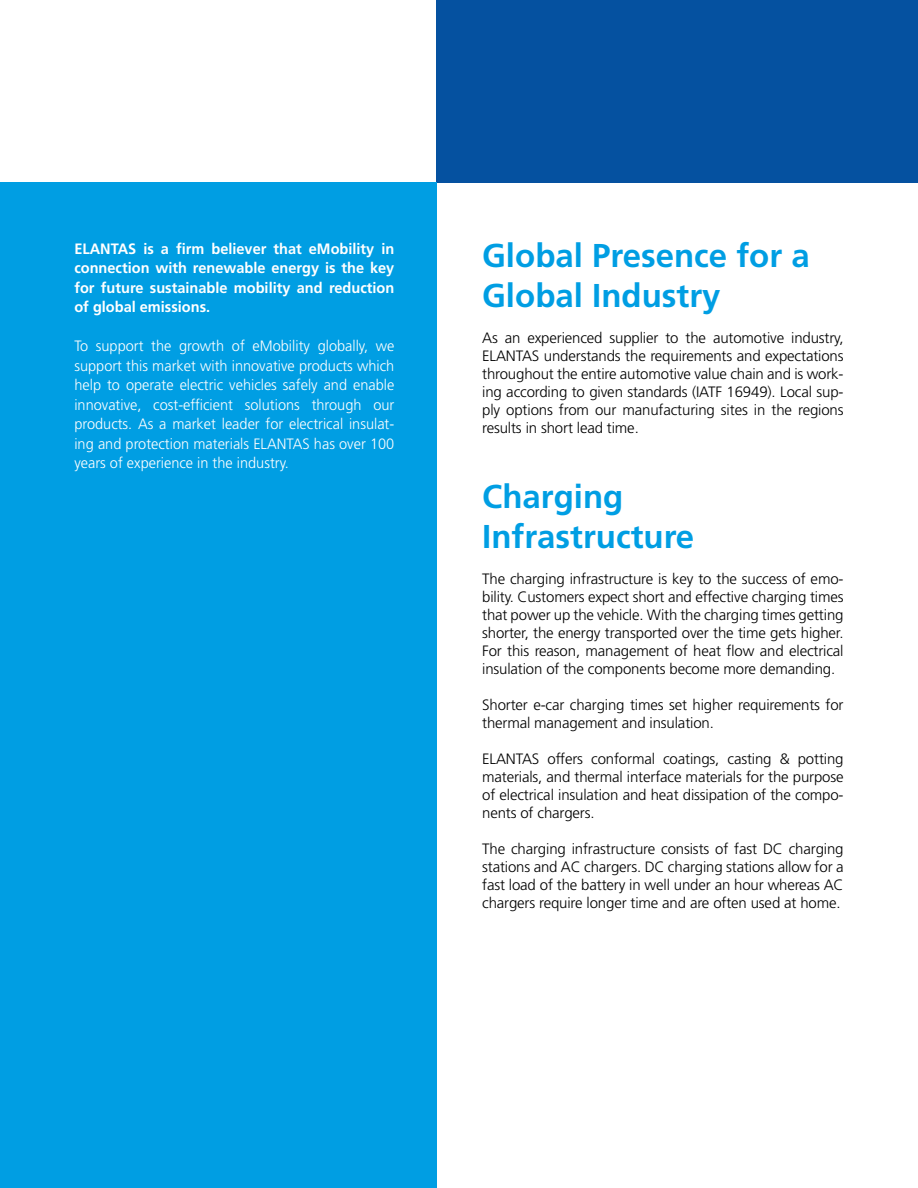
<style>
.page{position:relative;width:918px;height:1188px;background:#fff}
.page>*{position:absolute;margin:0;border:0;box-sizing:border-box;transform-origin:0 0}
.t1{font:700 33px/39.6px "Frutiger LT Std";color:#009ee3}
.t2{font:300 15px/18px "Frutiger LT Std";letter-spacing:-.01em;color:#000;text-align:justify}
.t3{font:300 15px/19.5px "Frutiger LT Std";color:#fff;text-align:justify}
.t4{font:700 15px/19.5px "Frutiger LT Std";color:#fff;text-align:justify}
</style>
<div class="page">
<div style="left:437px;top:0;width:481px;height:183px;background:#0551a0"></div>
<div style="left:0;top:183px;width:437px;height:1005px;background:#009ee3"></div>
<p class="t4" style="left:74px;top:239px;width:321px">ELANTAS is a firm believer that eMobility in connection with renewable energy is the key for future sustainable mobility and reduction of global emissions.</p>
<p class="t3" style="left:74px;top:336px;width:321px">To support the growth of eMobility globally, we support this market with innovative products which help to operate electric vehicles safely and enable innovative, cost-efficient solutions through our products. As a market leader for electrical insulat&shy;ing and protection materials ELANTAS has over 100 years of experience in the industry.</p>
<h1 class="t1" style="left:482px;top:236px;width:329px">Global Presence for a<br>Global Industry</h1>
<p class="t2" style="left:482px;top:329px;width:363px">As an experienced supplier to the automotive industry, ELANTAS understands the requirements and expectations throughout the entire automotive value chain and is work&shy;ing according to given standards (IATF 16949). Local sup&shy;ply options from our manufacturing sites in the regions results in short lead time.</p>
<h1 class="t1" style="left:482px;top:477px;width:214px">Charging<br>Infrastructure</h1>
<p class="t2" style="left:482px;top:570px;width:363px">The charging infrastructure is key to the success of emo&shy;bility. Customers expect short and effective charging times that power up the vehicle. With the charging times getting shorter, the energy transported over the time gets higher.<br>For this reason, management of heat flow and electrical insulation of the components become more demanding.</p>
<p class="t2" style="left:482px;top:696px;width:363px">Shorter e-car charging times set higher requirements for thermal management and insulation.</p>
<p class="t2" style="left:482px;top:750px;width:363px">ELANTAS offers conformal coatings, casting &amp; potting materials, and thermal interface materials for the purpose of electrical insulation and heat dissipation of the compo&shy;nents of chargers.</p>
<p class="t2" style="left:482px;top:840px;width:363px">The charging infrastructure consists of fast DC charging stations and AC chargers. DC charging stations allow for a fast load of the battery in well under an hour whereas AC chargers require longer time and are often used at home.</p>
</div>
